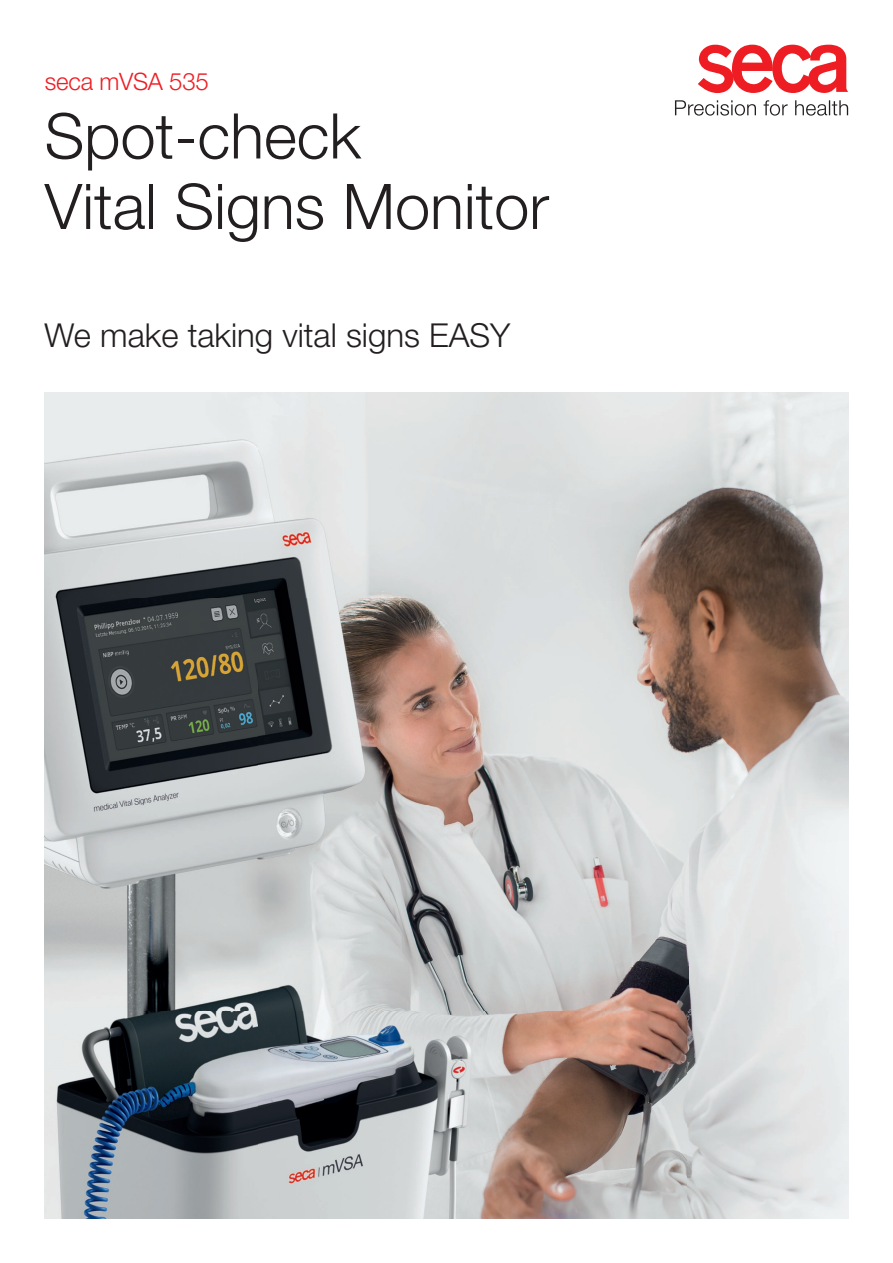
<style>
.page{position:relative;width:893px;height:1263px;background:#fff}
.page>*{position:absolute;margin:0;border:0;box-sizing:border-box;transform-origin:0 0}
.t1{font:300 63px/70.5px "secaglobal";color:#231f20}
.t2{font:300 33px "secaglobal";color:#231f20}
.t3{font:300 24px "secaglobal";letter-spacing:-.01em;color:#ee1d23}
</style>
<div class="page">
<svg style="left:698px;top:44px;width:150px;height:49px"></svg>
<svg style="left:675px;top:100px;width:173px;height:16px"></svg>
<img style="left:45px;top:392px;width:803px;height:826px">
<p class="t3" style="left:45px;top:68px;width:165px">seca mVSA 535</p>
<p class="t1" style="left:45px;top:101px;width:506px">Spot-check<br>Vital Signs Monitor</p>
<p class="t2" style="left:45px;top:317px;width:467px">We make taking vital signs EASY</p>
</div>
